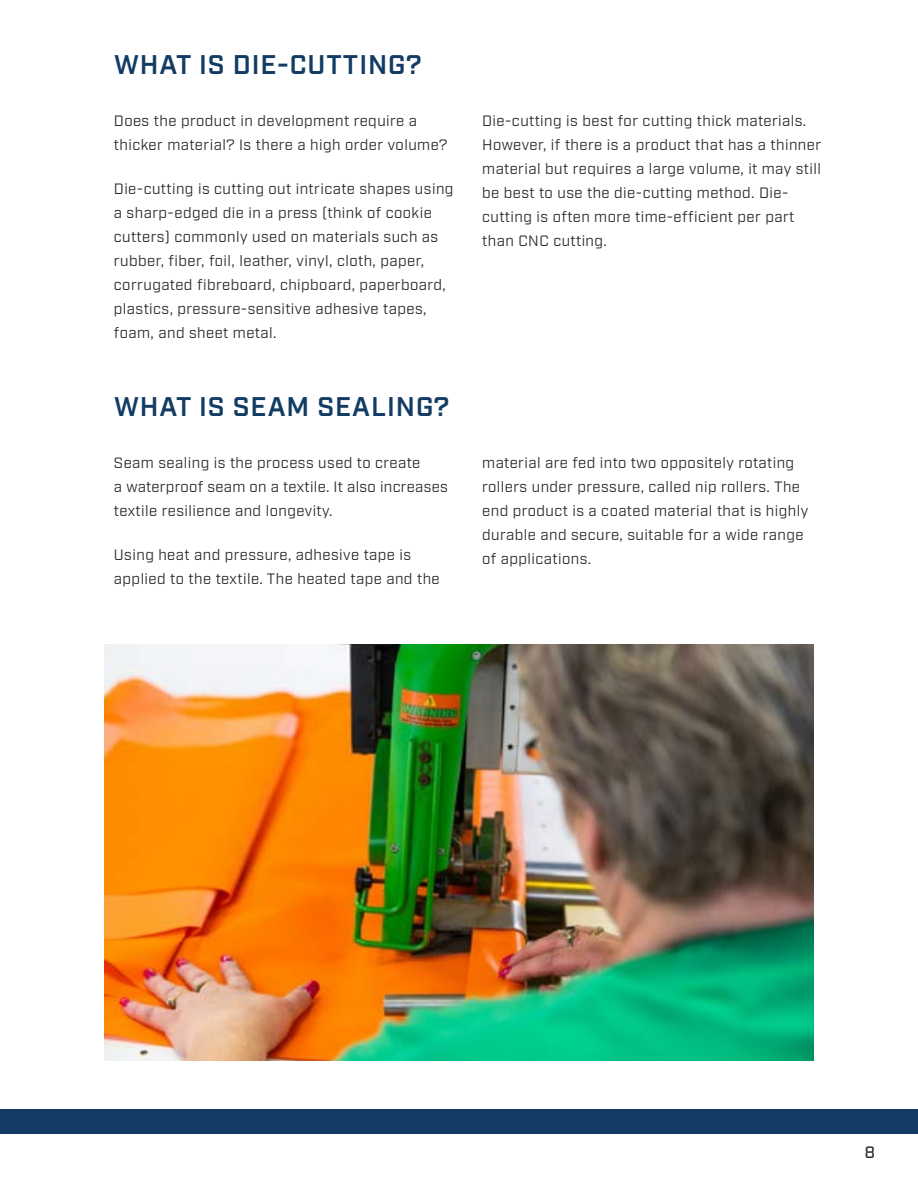
<style>
.page{position:relative;width:918px;height:1188px;background:#fff}
.page>*{position:absolute;margin:0;border:0;box-sizing:border-box;transform-origin:0 0}
.t1{font:600 27px "Industry";letter-spacing:.035em;color:#123c63}
.t2{font:500 16.5px "Industry";color:#292829}
.t3{font:15px/24px "Industry";letter-spacing:.03em;color:#292829}
</style>
<div class="page">
<img style="left:105px;top:645px;width:708px;height:416px">
<div style="left:0;top:1109px;width:918px;height:25px;background:#123c63"></div>
<h1 class="t1" style="left:114px;top:48px;width:309px">WHAT IS DIE-CUTTING?</h1>
<p class="t3" style="left:114px;top:109px;width:335px">Does the product in development require a thicker material? Is there a high order volume?</p>
<p class="t3" style="left:114px;top:177px;width:341px">Die-cutting is cutting out intricate shapes using a sharp-edged die in a press (think of cookie cutters) commonly used on materials such as rubber, fiber, foil, leather, vinyl, cloth, paper, corrugated fibreboard, chipboard, paperboard, plastics, pressure-sensitive adhesive tapes, foam, and sheet metal.</p>
<h1 class="t1" style="left:114px;top:390px;width:337px">WHAT IS SEAM SEALING?</h1>
<p class="t3" style="left:114px;top:452px;width:335px">Seam sealing is the process used to create<br>a waterproof seam on a textile. It also increases textile resilience and longevity.</p>
<p class="t3" style="left:114px;top:543px;width:327px">Using heat and pressure, adhesive tape is applied to the textile. The heated tape and the</p>
<p class="t3" style="left:482px;top:109px;width:340px">Die-cutting is best for cutting thick materials.<br>However, if there is a product that has a thinner material but requires a large volume, it may still be best to use the die-cutting method. Die&shy;cutting is often more time-efficient per part than CNC cutting.</p>
<p class="t3" style="left:482px;top:452px;width:328px">material are fed into two oppositely rotating rollers under pressure, called nip rollers. The end product is a coated material that is highly durable and secure, suitable for a wide range of applications.</p>
<p class="t2" style="left:865px;top:1142px;width:12px">8</p>
</div>
